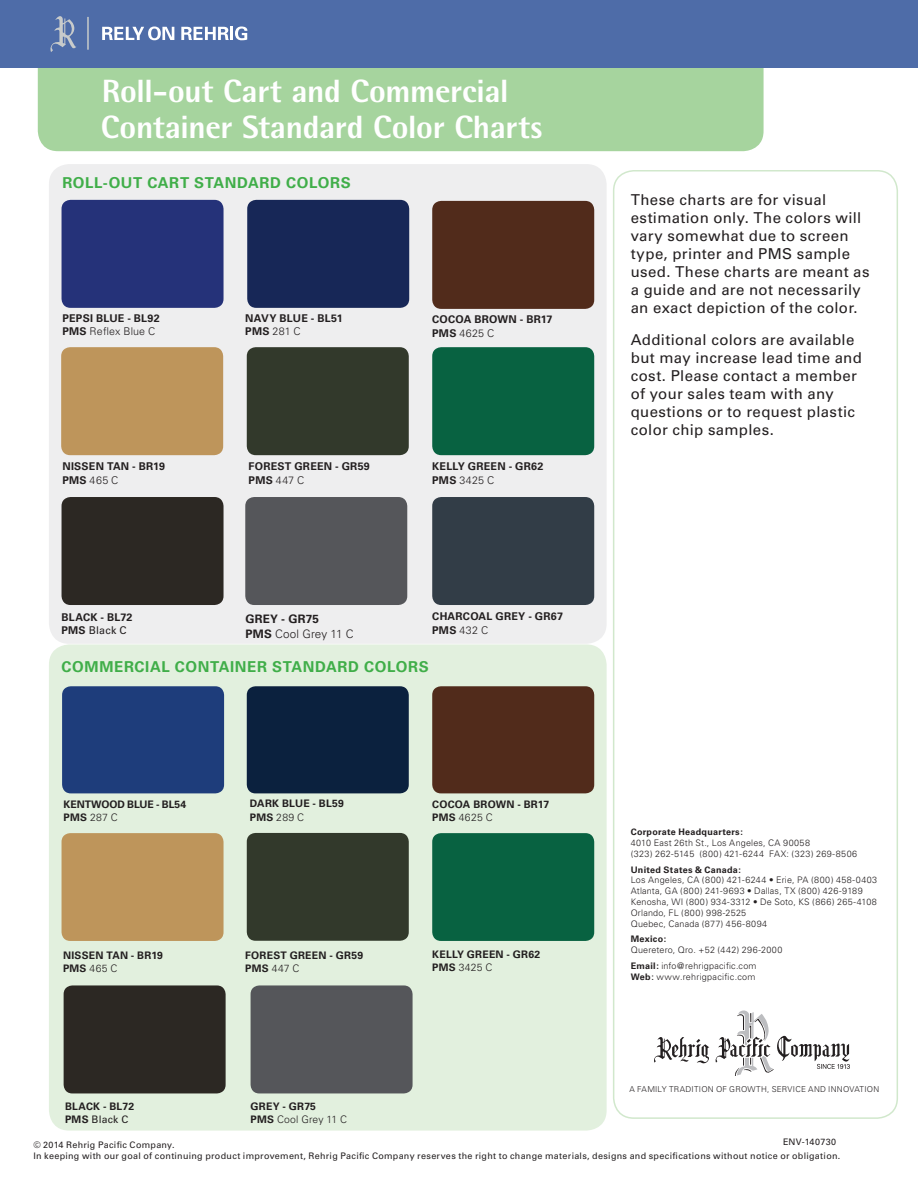
<style>
.page{position:relative;width:918px;height:1188px;background:#fff}
.page>*{position:absolute;margin:0;border:0;box-sizing:border-box;transform-origin:0 0}
.t1{font:800 32.25px/36px "Rotis Semi Sans";letter-spacing:-.01em;color:#fff}
.t2{font:15px/18px "Univers";letter-spacing:.02em;color:#231f20}
.t3{font:700 15px "Univers";letter-spacing:.04em;color:#40ae49}
.t4{font:700 11.7px/15px "Univers";letter-spacing:.02em;color:#231f20}
.t5{font:700 10.65px/13.8px "Univers";letter-spacing:.025em;color:#231f20}
.t6{font:700 10.35px/13.4px "Univers";letter-spacing:.02em;color:#231f20}
.t7{font:700 10.35px/13.4px "Univers";letter-spacing:-.005em;color:#231f20}
.t8{font:300 9px/10.8px "Univers";letter-spacing:.025em;color:#231f20}
.t9{font:9px/10.8px "Univers";letter-spacing:.03em;color:#231f20}
.t10{font:700 9px "Univers";letter-spacing:.03em;color:#231f20}
.t11{font:300 8.1px "Univers";letter-spacing:.03em;color:#231f20}
.s1{font-weight:300}
.s2{font-weight:400}
.s3{font-weight:700}
</style>
<div class="page">
<div style="left:38px;top:68px;width:726px;height:83px;background:#a6d49e"></div>
<div style="left:0;top:0;width:918px;height:68px;background:#4e6ca8"></div>
<svg style="left:102px;top:26px;width:72px;height:14px"></svg>
<svg style="left:181px;top:26px;width:66px;height:14px"></svg>
<hr style="left:88px;top:17px;width:1px;height:33px;background:#c8cbcb">
<svg style="left:50px;top:16px;width:26px;height:36px"></svg>
<svg style="left:654px;top:1010px;width:195px;height:66px"></svg>
<div style="left:49px;top:644px;width:558px;height:487px;background:#e2f0de;border-radius:20px"></div>
<div style="left:49px;top:164px;width:558px;height:480px;background:#eeeeef;border-radius:20px"></div>
<div style="left:613px;top:170px;width:285px;height:949px;border:2px solid #d1e8cc;border-radius:20px"></div>
<div style="left:62px;top:200px;width:162px;height:108px;background:#253279;border-radius:9px"></div>
<div style="left:247px;top:200px;width:162px;height:108px;background:#172757;border-radius:9px"></div>
<div style="left:62px;top:497px;width:162px;height:108px;background:#2c2823;border-radius:9px"></div>
<div style="left:432px;top:497px;width:162px;height:108px;background:#323d47;border-radius:9px"></div>
<div style="left:432px;top:201px;width:162px;height:108px;background:#512b1b;border-radius:9px"></div>
<div style="left:245px;top:497px;width:162px;height:108px;background:#55565a;border-radius:9px"></div>
<div style="left:61px;top:347px;width:162px;height:108px;background:#be955b;border-radius:9px"></div>
<div style="left:247px;top:347px;width:162px;height:108px;background:#32392b;border-radius:9px"></div>
<div style="left:432px;top:347px;width:162px;height:108px;background:#086241;border-radius:9px"></div>
<div style="left:247px;top:686px;width:162px;height:107px;background:#0b213e;border-radius:9px"></div>
<div style="left:62px;top:686px;width:162px;height:107px;background:#1e3d7b;border-radius:9px"></div>
<div style="left:64px;top:985px;width:162px;height:108px;background:#2c2823;border-radius:9px"></div>
<div style="left:432px;top:686px;width:162px;height:107px;background:#512b1b;border-radius:9px"></div>
<div style="left:247px;top:833px;width:162px;height:108px;background:#32392b;border-radius:9px"></div>
<div style="left:432px;top:833px;width:162px;height:108px;background:#086241;border-radius:9px"></div>
<div style="left:251px;top:985px;width:162px;height:108px;background:#55565a;border-radius:9px"></div>
<div style="left:62px;top:833px;width:162px;height:108px;background:#be955b;border-radius:9px"></div>
<h1 class="t1" style="left:101px;top:72px;width:443px">Roll-out Cart and Commercial<br>Container Standard Color Charts</h1>
<h2 class="t3" style="left:62px;top:174px;width:290px">ROLL-OUT CART STANDARD COLORS</h2>
<p class="t5" style="left:62px;top:311px;width:99px">PEPSI BLUE - BL92<br>PMS <span class="s1">Reflex Blue C</span></p>
<p class="t5" style="left:245px;top:311px;width:99px">NAVY BLUE - BL51<br>PMS <span class="s1">281 C</span></p>
<p class="t5" style="left:432px;top:313px;width:122px">COCOA BROWN - BR17<br>PMS <span class="s1">4625 C</span></p>
<p class="t5" style="left:62px;top:459px;width:104px">NISSEN TAN - BR19<br>PMS <span class="s1">465 C</span></p>
<p class="t5" style="left:249px;top:459px;width:123px">FOREST GREEN - GR59<br>PMS <span class="s1">447 C</span></p>
<p class="t5" style="left:432px;top:459px;width:113px">KELLY GREEN - GR62<br>PMS <span class="s1">3425 C</span></p>
<p class="t5" style="left:62px;top:610px;width:73px">BLACK - BL72<br>PMS <span class="s2">Black C</span></p>
<p class="t5" style="left:432px;top:610px;width:132px">CHARCOAL GREY - GR67<br>PMS <span class="s1">432 C</span></p>
<p class="t4" style="left:245px;top:611px;width:110px">GREY - GR75<br>PMS <span class="s1">Cool Grey 11 C</span></p>
<h2 class="t3" style="left:62px;top:657px;width:369px">COMMERCIAL CONTAINER STANDARD COLORS</h2>
<p class="t7" style="left:64px;top:798px;width:124px">KENTWOOD BLUE - BL54<br>PMS <span class="s1">287 C</span></p>
<p class="t6" style="left:250px;top:797px;width:96px">DARK BLUE - BL59<br>PMS <span class="s1">289 C</span></p>
<p class="t6" style="left:432px;top:798px;width:118px">COCOA BROWN - BR17<br>PMS <span class="s1">4625 C</span></p>
<p class="t6" style="left:63px;top:949px;width:101px">NISSEN TAN - BR19<br>PMS <span class="s1">465 C</span></p>
<p class="t6" style="left:245px;top:949px;width:119px">FOREST GREEN - GR59<br>PMS <span class="s1">447 C</span></p>
<p class="t6" style="left:432px;top:947px;width:110px">KELLY GREEN - GR62<br>PMS <span class="s1">3425 C</span></p>
<p class="t6" style="left:65px;top:1100px;width:71px">BLACK - BL72<br>PMS <span class="s2">Black C</span></p>
<p class="t6" style="left:251px;top:1100px;width:98px">GREY - GR75<br>PMS <span class="s1">Cool Grey 11 C</span></p>
<h2 class="t2" style="left:631px;top:191px;width:240px">These charts are for visual estimation only. The colors will vary somewhat due to screen type, printer and PMS sample used. These charts are meant as a guide and are not necessarily an exact depiction of the color.</h2>
<h2 class="t2" style="left:631px;top:330px;width:233px">Additional colors are available but may increase lead time and cost. Please contact a member of your sales team with any questions or to request plastic color chip samples.</h2>
<p class="t10" style="left:631px;top:827px;width:114px">Corporate Headquarters:</p>
<p class="t8" style="left:631px;top:838px;width:228px">4010 East 26th St., Los Angeles, CA 90058<br>(323) 262-5145 (800) 421-6244 FAX: (323) 269-8506</p>
<p class="t10" style="left:631px;top:864px;width:112px">United States &amp; Canada:</p>
<p class="t8" style="left:631px;top:875px;width:248px">Los Angeles, CA (800) 421-6244 • Erie, PA (800) 458-0403<br>Atlanta, GA (800) 241-9693 • Dallas, TX (800) 426-9189<br>Kenosha, WI (800) 934-3312 • De Soto, KS (866) 265-4108<br>Orlando, FL (800) 998-2525<br>Quebec, Canada (877) 456-8094</p>
<p class="t10" style="left:631px;top:934px;width:37px">Mexico:</p>
<p class="t8" style="left:631px;top:942px;width:153px;line-height:15.6px">Queretero, Qro. +52 (442) 296-2000<br><span class="s3">Email:</span> info@rehrigpacific.com</p>
<p class="t8" style="left:631px;top:971px;width:126px"><span class="s3">Web</span><span class="s2">:</span> www.rehrigpacific.com</p>
<p class="t11" style="left:629px;top:1085px;width:251px">A FAMILY TRADITION OF GROWTH, SERVICE AND INNOVATION</p>
<p class="t9" style="left:783px;top:1137px;width:55px">ENV-140730</p>
<p class="t9" style="left:33px;top:1140px;width:808px">© 2014 Rehrig Pacific Company.<br>In keeping with our goal of continuing product improvement, Rehrig Pacific Company reserves the right to change materials, designs and specifications without notice or obligation.</p>
</div>
